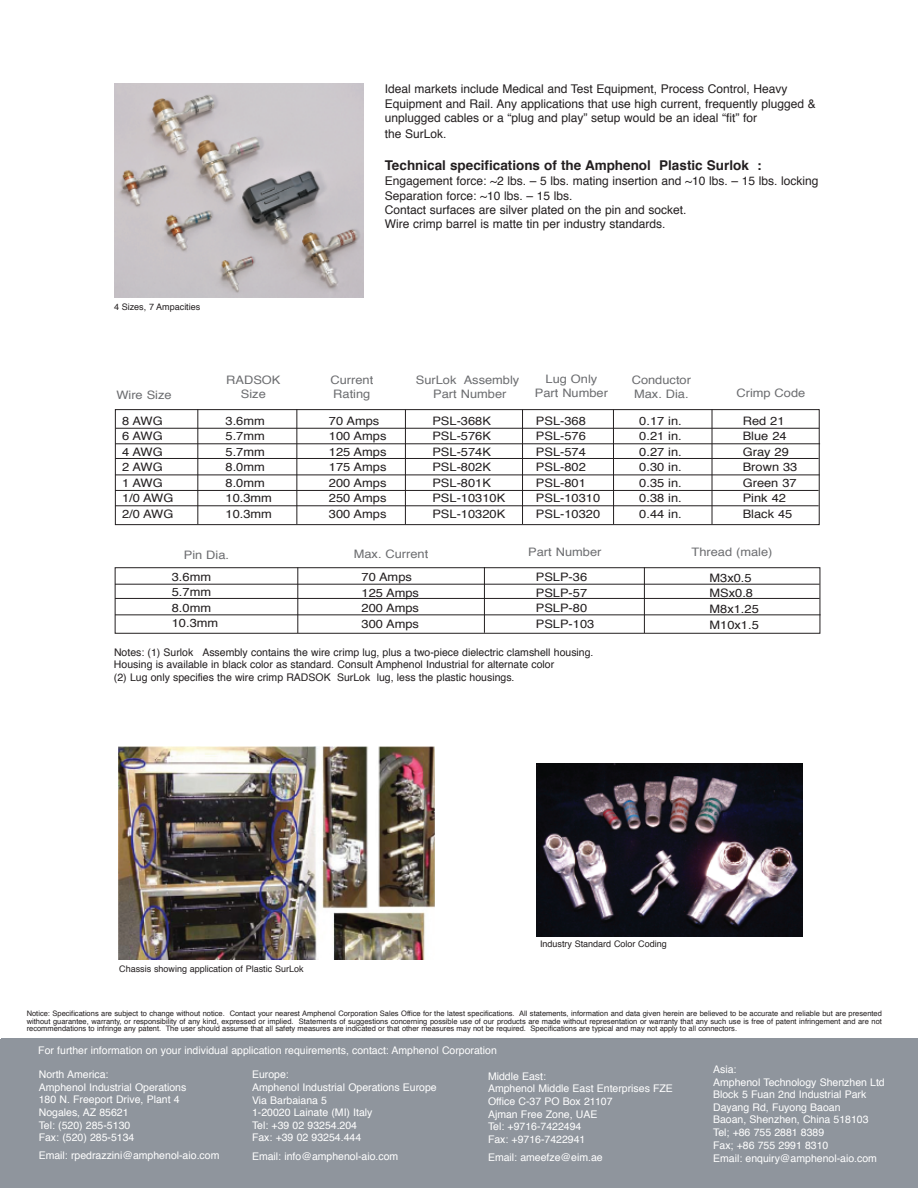
<style>
.page{position:relative;width:918px;height:1188px;background:#fff}
.page>*{position:absolute;margin:0;border:0;box-sizing:border-box;transform-origin:0 0}
.t1{font:700 13.5px "Helvetica";color:#231f20}
.t2{font:12px/14.7px "Helvetica";color:#231f20}
.t3{font:11.7px/15.6px "Helvetica";color:#231f20;scale:1.1 1}
.t4{font:11.7px/14px "Helvetica";color:#6c6d70;text-align:center;scale:1.1 1}
.t5{font:11.7px/15.6px "Helvetica";letter-spacing:-.02em;color:#231f20;scale:1.1 1}
.t6{font:10.5px/12.6px "Helvetica";color:#fff}
.t7{font:10.5px/12.6px "Helvetica";color:#231f20}
.t8{font:9px "Helvetica";color:#231f20}
.t9{font:7.5px/7.5px "Helvetica";color:#231f20;text-align:justify}
</style>
<div class="page">
<img style="left:114px;top:84px;width:249px;height:213px">
<div style="left:115px;top:409px;width:705px;height:116px;border:1px solid #231f20"></div>
<hr style="left:198px;top:409px;width:1px;height:115px;background:#231f20">
<hr style="left:297px;top:409px;width:1px;height:115px;background:#231f20">
<hr style="left:405px;top:410px;width:1px;height:114px;background:#231f20">
<hr style="left:522px;top:410px;width:1px;height:114px;background:#231f20">
<hr style="left:613px;top:410px;width:1px;height:114px;background:#231f20">
<hr style="left:712px;top:409px;width:1px;height:115px;background:#231f20">
<hr style="left:115px;top:428px;width:704px;height:1px;background:#231f20">
<hr style="left:115px;top:444px;width:705px;height:1px;background:#231f20">
<hr style="left:115px;top:458px;width:704px;height:1px;background:#231f20">
<hr style="left:115px;top:475px;width:705px;height:1px;background:#231f20">
<hr style="left:115px;top:490px;width:704px;height:1px;background:#231f20">
<hr style="left:115px;top:506px;width:704px;height:1px;background:#231f20">
<div style="left:115px;top:567px;width:705px;height:67px;border:1px solid #231f20"></div>
<hr style="left:298px;top:567px;width:1px;height:66px;background:#231f20">
<hr style="left:484px;top:567px;width:1px;height:66px;background:#231f20">
<hr style="left:644px;top:567px;width:1px;height:66px;background:#231f20">
<hr style="left:115px;top:598px;width:705px;height:1px;background:#231f20">
<hr style="left:115px;top:584px;width:705px;height:1px;background:#231f20">
<hr style="left:115px;top:615px;width:706px;height:1px;background:#231f20">
<img style="left:119px;top:746px;width:316px;height:214px">
<img style="left:536px;top:764px;width:267px;height:173px">
<div style="left:1px;top:1038px;width:917px;height:150px;background:#8f959d"></div>
<p class="t2" style="left:385px;top:83px;width:433px">Ideal markets include Medical and Test Equipment, Process Control, Heavy Equipment and Rail. Any applications that use high current, frequently plugged &amp; unplugged cables or a “plug and play” setup would be an ideal “fit” for<br>the SurLok.</p>
<p class="t1" style="left:385px;top:160px;width:378px">Technical specifications of the Amphenol Plastic Surlok :</p>
<p class="t2" style="left:385px;top:175px;width:435px">Engagement force: ~2 lbs. – 5 lbs. mating insertion and ~10 lbs. – 15 lbs. locking Separation force: ~10 lbs. – 15 lbs.<br>Contact surfaces are silver plated on the pin and socket.<br>Wire crimp barrel is matte tin per industry standards.</p>
<p class="t8" style="left:114px;top:303px;width:88px">4 Sizes, 7 Ampacities</p>
<p class="t4" style="left:116px;top:389px;width:52px">Wire Size</p>
<p class="t4" style="left:226px;top:374px;width:51px">RADSOK<br>Size</p>
<p class="t4" style="left:330px;top:373px;width:40px;text-align:left">Current<br>Rating</p>
<p class="t4" style="left:416px;top:374px;width:96px">SurLok Assembly<br>Part Number</p>
<p class="t4" style="left:535px;top:373px;width:68px">Lug Only<br>Part Number</p>
<p class="t4" style="left:632px;top:374px;width:55px;text-align:left">Conductor<br>Max. Dia.</p>
<p class="t4" style="left:736px;top:387px;width:64px">Crimp Code</p>
<p class="t5" style="left:122px;top:414px;width:48px">8 AWG<br>6 AWG<br>4 AWG<br>2 AWG<br>1 AWG<br>1/0 AWG<br>2/0 AWG</p>
<p class="t3" style="left:226px;top:414px;width:44px">3.6mm<br>5.7mm<br>5.7mm<br>8.0mm<br>8.0mm<br>10.3mm<br>10.3mm</p>
<p class="t3" style="left:329px;top:414px;width:54px">70 Amps<br>100 Amps<br>125 Amps<br>175 Amps<br>200 Amps<br>250 Amps<br>300 Amps</p>
<p class="t3" style="left:432px;top:414px;width:68px">PSL-368K<br>PSL-576K<br>PSL-574K<br>PSL-802K<br>PSL-801K<br>PSL-10310K<br>PSL-10320K</p>
<p class="t3" style="left:536px;top:414px;width:60px">PSL-368<br>PSL-576<br>PSL-574<br>PSL-802<br>PSL-801<br>PSL-10310<br>PSL-10320</p>
<p class="t3" style="left:639px;top:414px;width:40px;text-align:justify">0.17 in.<br>0.21 in.<br>0.27 in.<br>0.30 in.<br>0.35 in.<br>0.38 in.<br>0.44 in.</p>
<p class="t3" style="left:743px;top:414px;width:51px">Red 21<br>Blue 24<br>Gray 29<br>Brown 33<br>Green 37<br>Pink 42<br>Black 45</p>
<p class="t4" style="left:184px;top:548px;width:43px">Pin Dia.</p>
<p class="t4" style="left:354px;top:548px;width:69px">Max. Current</p>
<p class="t4" style="left:528px;top:546px;width:68px">Part Number</p>
<p class="t4" style="left:692px;top:546px;width:75px">Thread (male)</p>
<p class="t3" style="left:172px;top:570px;width:44px">3.6mm<br>5.7mm<br>8.0mm<br>10.3mm</p>
<p class="t3" style="left:362px;top:570px;width:54px">70 Amps<br>125 Amps<br>200 Amps<br>300 Amps</p>
<p class="t3" style="left:536px;top:570px;width:55px">PSLP-36<br>PSLP-57<br>PSLP-80<br>PSLP-103</p>
<p class="t3" style="left:710px;top:571px;width:46px">M3x0.5<br>MSx0.8<br>M8x1.25<br>M10x1.5</p>
<p class="t7" style="left:114px;top:647px;width:481px">Notes: (1) Surlok Assembly contains the wire crimp lug, plus a two-piece dielectric clamshell housing.<br>Housing is available in black color as standard. Consult Amphenol Industrial for alternate color<br>(2) Lug only specifies the wire crimp RADSOK SurLok lug, less the plastic housings.</p>
<p class="t8" style="left:119px;top:965px;width:186px">Chassis showing application of Plastic SurLok</p>
<p class="t8" style="left:540px;top:940px;width:128px">Industry Standard Color Coding</p>
<p class="t9" style="left:27px;top:1010px;width:857px">Notice: Specifications are subject to change without notice. Contact your nearest Amphenol Corporation Sales Office for the latest specifications. All statements, information and data given herein are believed to be accurate and reliable but are presented without guarantee, warranty, or responsibility of any kind, expressed or implied. Statements of suggestions concerning possible use of our products are made without representation or warranty that any such use is free of patent infringement and are not recommendations to infringe any patent. The user should assume that all safety measures are indicated or that other measures may not be required. Specifications are typical and may not apply to all connectors.</p>
<p class="t6" style="left:38px;top:1045px;width:460px">For further information on your individual application requirements, contact: Amphenol Corporation</p>
<p class="t6" style="left:39px;top:1069px;width:149px">North America:<br>Amphenol Industrial Operations<br>180 N. Freeport Drive, Plant 4<br>Nogales, AZ 85621<br>Tel: (520) 285-5130<br>Fax: (520) 285-5134</p>
<p class="t6" style="left:39px;top:1150px;width:182px">Email: rpedrazzini@amphenol-aio.com</p>
<p class="t6" style="left:252px;top:1069px;width:186px">Europe:<br>Amphenol Industrial Operations Europe<br>Via Barbaiana 5<br>1-20020 Lainate (MI) Italy<br>Tel: +39 02 93254.204<br>Fax: +39 02 93254.444</p>
<p class="t6" style="left:252px;top:1150px;width:148px">Email: info@amphenol-aio.com</p>
<p class="t6" style="left:488px;top:1071px;width:186px">Middle East:<br>Amphenol Middle East Enterprises FZE<br>Office C-37 PO Box 21107<br>Ajman Free Zone, UAE<br>Tel: +9716-7422494<br>Fax: +9716-7422941</p>
<p class="t6" style="left:488px;top:1152px;width:116px">Email: ameefze@eim.ae</p>
<p class="t6" style="left:713px;top:1064px;width:173px">Asia:<br>Amphenol Technology Shenzhen Ltd<br>Block 5 Fuan 2nd Industrial Park<br>Dayang Rd, Fuyong Baoan<br>Baoan, Shenzhen, China 518103<br>Tel; +86 755 2881 8389<br>Fax; +86 755 2991 8310</p>
<p class="t6" style="left:713px;top:1153px;width:165px">Email: enquiry@amphenol-aio.com</p>
</div>
